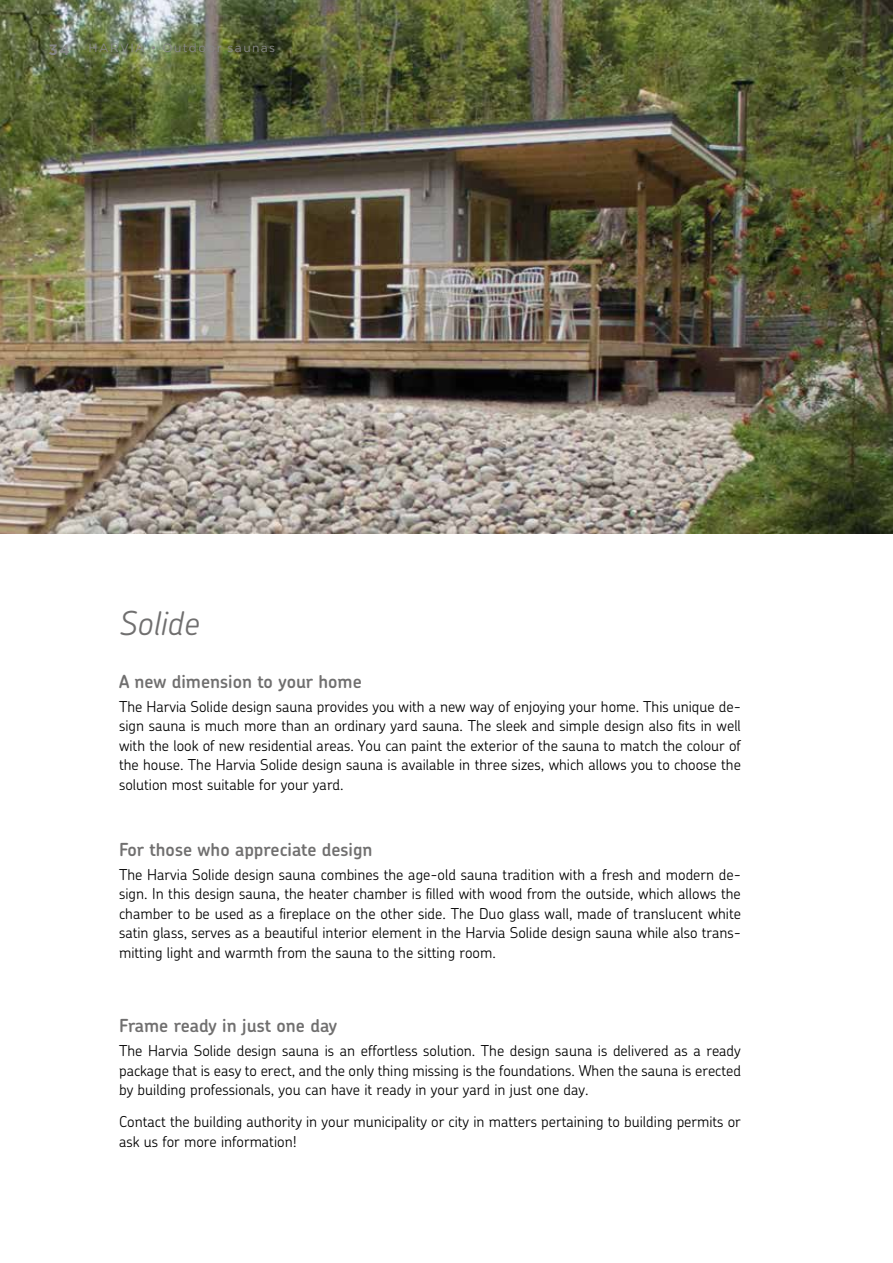
<style>
.page{position:relative;width:893px;height:1263px;background:#fff}
.page>*{position:absolute;margin:0;border:0;box-sizing:border-box;transform-origin:0 0}
.t1{font:italic 300 33px "Chevin Pro";color:#706f6f}
.t2{font:600 18px "Chevin Pro";color:#706f6f}
.t3{font:300 15px/19.5px "Chevin Pro";color:#000;text-align:justify}
.t4{font:12px "Gotham";letter-spacing:.12em;color:#878787}
.s1{font-weight:700;font-size:15px}
</style>
<div class="page">
<img style="left:0;top:0;width:893px;height:534px">
<p class="t4" style="left:49px;top:40px;width:228px"><span class="s1">34</span> HARVIA • Outdoor saunas</p>
<h1 class="t1" style="left:119px;top:601px;width:82px">Solide</h1>
<p class="t2" style="left:119px;top:670px;width:244px">A new dimension to your home</p>
<p class="t3" style="left:119px;top:696px;width:623px">The Harvia Solide design sauna provides you with a new way of enjoying your home. This unique de&shy;sign sauna is much more than an ordinary yard sauna. The sleek and simple design also fits in well with the look of new residential areas. You can paint the exterior of the sauna to match the colour of the house. The Harvia Solide design sauna is available in three sizes, which allows you to choose the solution most suitable for your yard.</p>
<p class="t2" style="left:119px;top:837px;width:255px">For those who appreciate design</p>
<p class="t3" style="left:119px;top:864px;width:623px">The Harvia Solide design sauna combines the age-old sauna tradition with a fresh and modern de&shy;sign. In this design sauna, the heater chamber is filled with wood from the outside, which allows the chamber to be used as a fireplace on the other side. The Duo glass wall, made of translucent white satin glass, serves as a beautiful interior element in the Harvia Solide design sauna while also trans&shy;mitting light and warmth from the sauna to the sitting room.</p>
<p class="t2" style="left:119px;top:1014px;width:220px">Frame ready in just one day</p>
<p class="t3" style="left:119px;top:1040px;width:623px">The Harvia Solide design sauna is an effortless solution. The design sauna is delivered as a ready package that is easy to erect, and the only thing missing is the foundations. When the sauna is erected by building professionals, you can have it ready in your yard in just one day.</p>
<p class="t3" style="left:119px;top:1112px;width:623px">Contact the building authority in your municipality or city in matters pertaining to building permits or ask us for more information!</p>
</div>
